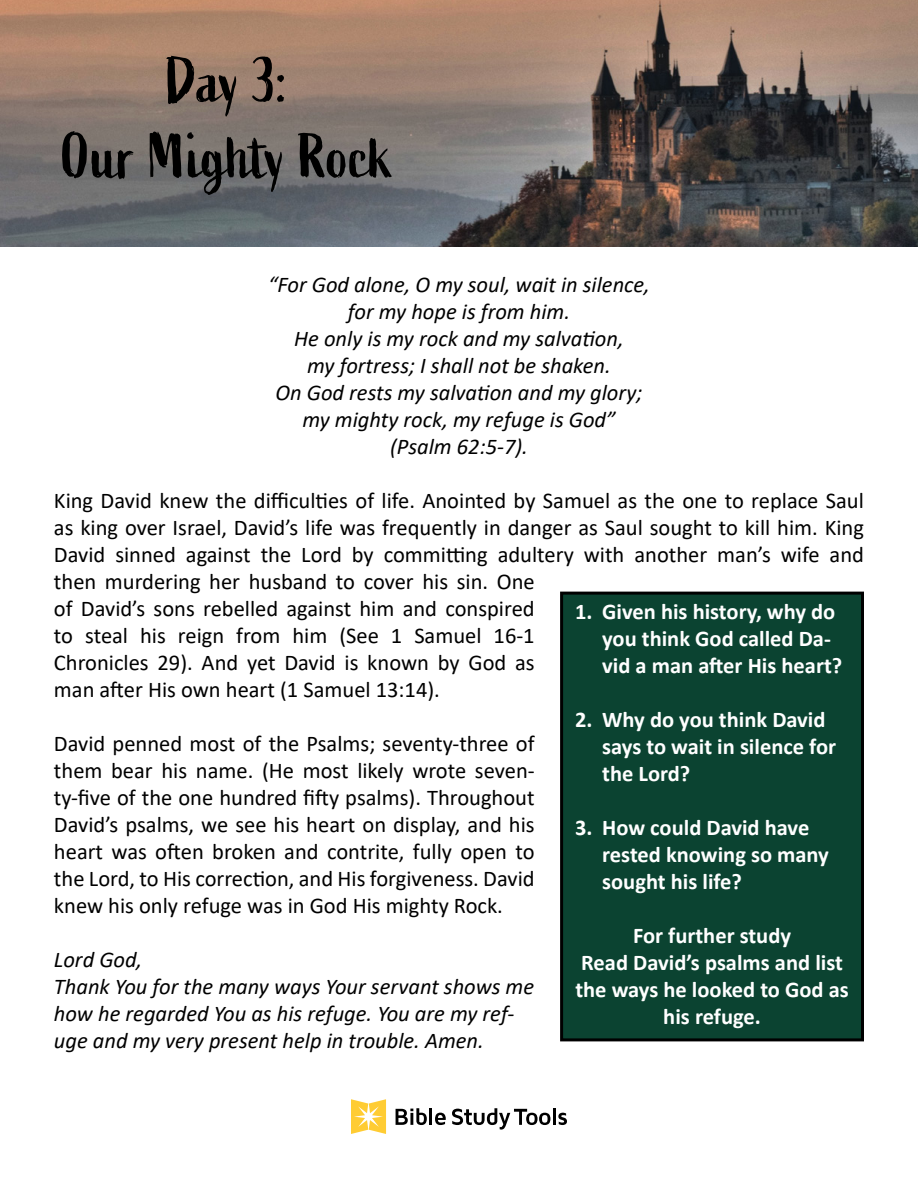
<style>
.page{position:relative;width:918px;height:1188px;background:#fff}
.page>*{position:absolute;margin:0;border:0;box-sizing:border-box;transform-origin:0 0}
.t1{font:63px/75.6px "Active";color:#000;text-align:center}
.t2{font:22.5px/27px "Calibri";color:#000}
.t3{font:italic 22.5px/27px "Calibri";color:#000;text-align:center}
.t4{font:700 22.5px/27px "Calibri";color:#fff}
</style>
<div class="page">
<img style="left:0;top:0;width:918px;height:246px">
<div style="left:562px;top:593px;width:300px;height:447px;background:#0b4331"></div>
<div style="left:560px;top:592px;width:304px;height:449px;border:3px solid #000"></div>
<svg style="left:351px;top:1099px;width:35px;height:35px"></svg>
<svg style="left:396px;top:1108px;width:31px;height:17px"></svg>
<hr style="left:429px;top:1108px;width:3px;height:17px;background:#000">
<svg style="left:435px;top:1113px;width:11px;height:12px"></svg>
<svg style="left:452px;top:1108px;width:98px;height:22px"></svg>
<hr style="left:553px;top:1108px;width:3px;height:17px;background:#000">
<svg style="left:558px;top:1113px;width:9px;height:12px"></svg>
<h1 class="t1" style="left:62px;top:45px;width:332px">Day 3:<br>Our Mighty Rock</h1>
<p class="t3" style="left:268px;top:270px;width:383px">“For God alone, O my soul, wait in silence, for my hope is from him.<br>He only is my rock and my salvation,<br>my fortress; I shall not be shaken.<br>On God rests my salvation and my glory; my mighty rock, my refuge is God”<br>(Psalm 62:5-7).</p>
<p class="t2" style="left:54px;top:487px;width:811px">King David knew the difficulties of life. Anointed by Samuel as the one to replace Saul as king over Israel, David’s life was frequently in danger as Saul sought to kill him. King David sinned against the Lord by committing adultery with another man’s wife and then murdering her husband to cover his sin. One<br>of David’s sons rebelled against him and conspired<br>to steal his reign from him (See 1 Samuel 16-1<br>Chronicles 29). And yet David is known by God as<br>man after His own heart (1 Samuel 13:14).</p>
<p class="t2" style="left:54px;top:730px;width:482px;text-align:justify">David penned most of the Psalms; seventy-three of them bear his name. (He most likely wrote seven&shy;ty-five of the one hundred fifty psalms). Throughout David’s psalms, we see his heart on display, and his heart was often broken and contrite, fully open to the Lord, to His correction, and His forgiveness. David knew his only refuge was in God His mighty Rock.</p>
<p class="t3" style="left:54px;top:945px;width:482px;text-align:left">Lord God,<br>Thank You for the many ways Your servant shows me how he regarded You as his refuge. You are my ref&shy;uge and my very present help in trouble. Amen.</p>
<p class="t4" style="left:602px;top:598px;width:242px;text-indent:-27px">1. Given his history, why do you think God called Da&shy;vid a man after His heart?</p>
<p class="t4" style="left:602px;top:706px;width:235px;text-indent:-27px">2. Why do you think David says to wait in silence for the Lord?</p>
<p class="t4" style="left:602px;top:814px;width:228px;text-indent:-27px">3. How could David have rested knowing so many sought his life?</p>
<p class="t4" style="left:575px;top:922px;width:275px;text-align:center">For further study<br>Read David’s psalms and list the ways he looked to God as his refuge.</p>
</div>
